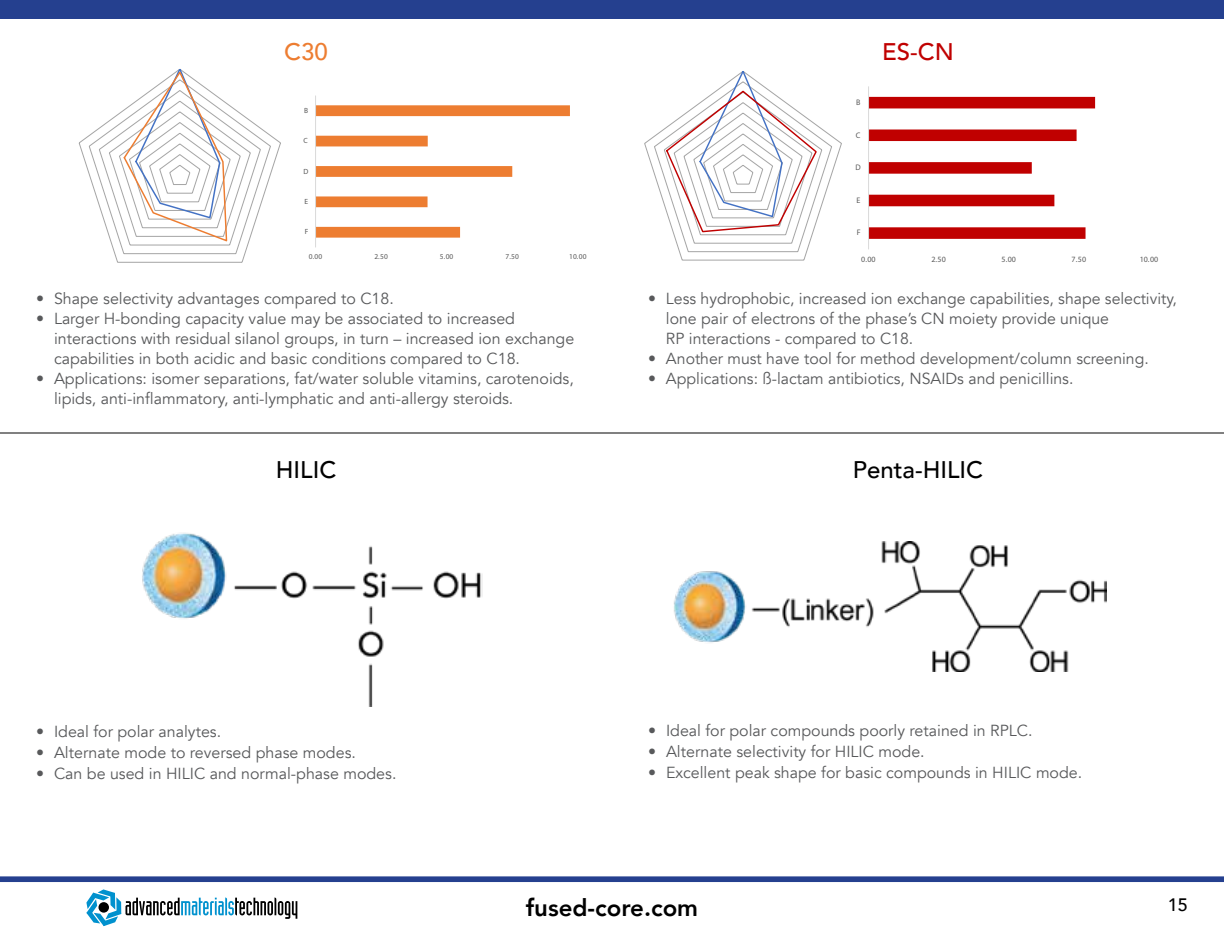
<style>
.page{position:relative;width:1224px;height:936px;background:#fff}
.page>*{position:absolute;margin:0;border:0;box-sizing:border-box;transform-origin:0 0}
.t1{font:500 24px "Avenir";color:#000}
.t2{font:800 24px "Avenir";color:#000}
.t3{font:500 24px "Avenir";color:#c00000}
.t4{font:500 24px "Avenir";color:#ed7d31}
.t5{font:500 18px "Avenir";color:#000}
.t6{font:16px/20px "Avenir";color:#58595b}
.t7{font:8px "Myriad Pro";letter-spacing:.005em;color:#595959}
.t8{font:7.6px "Myriad Pro";letter-spacing:.005em;color:#595959}
</style>
<div class="page">
<div style="left:0;top:0;width:1224px;height:19px;background:#25408f"></div>
<svg style="left:86px;top:889px;width:211px;height:37px"></svg>
<div style="left:99px;top:902px;width:10px;height:11px;background:#000;border-radius:50%"></div>
<svg style="left:0;top:876px;width:1224px;height:6px;background:#334c96"></svg>
<img style="left:142px;top:533px;width:340px;height:174px">
<hr style="left:0;top:432px;width:1224px;height:2px;background:#808080">
<svg style="left:644px;top:71px;width:198px;height:190px"></svg>
<svg style="left:79px;top:69px;width:202px;height:194px"></svg>
<svg style="left:316px;top:105px;width:254px;height:133px"></svg>
<hr style="left:315px;top:96px;width:1px;height:151px;background:#d9d9d9">
<svg style="left:869px;top:97px;width:226px;height:142px"></svg>
<hr style="left:868px;top:86px;width:1px;height:163px;background:#d9d9d9">
<img style="left:674px;top:542px;width:432px;height:130px">
<h1 class="t4" style="left:284px;top:31px;width:45px">C30</h1>
<h1 class="t3" style="left:882px;top:31px;width:73px">ES-CN</h1>
<p class="t7" style="left:856px;top:97px;width:6px">B</p>
<p class="t8" style="left:304px;top:106px;width:6px">B</p>
<p class="t8" style="left:304px;top:136px;width:6px">C</p>
<p class="t7" style="left:856px;top:130px;width:6px">C</p>
<p class="t8" style="left:303px;top:166px;width:6px">D</p>
<p class="t7" style="left:855px;top:163px;width:7px">D</p>
<p class="t8" style="left:304px;top:197px;width:5px">E</p>
<p class="t7" style="left:857px;top:195px;width:5px">E</p>
<p class="t8" style="left:305px;top:227px;width:5px">F</p>
<p class="t7" style="left:857px;top:228px;width:5px">F</p>
<p class="t8" style="left:309px;top:252px;width:15px">0.00</p>
<p class="t8" style="left:374px;top:252px;width:15px">2.50</p>
<p class="t8" style="left:440px;top:252px;width:15px">5.00</p>
<p class="t8" style="left:506px;top:252px;width:15px">7.50</p>
<p class="t8" style="left:569px;top:252px;width:19px">10.00</p>
<p class="t7" style="left:861px;top:254px;width:16px">0.00</p>
<p class="t7" style="left:931px;top:254px;width:16px">2.50</p>
<p class="t7" style="left:1002px;top:254px;width:16px">5.00</p>
<p class="t7" style="left:1072px;top:254px;width:16px">7.50</p>
<p class="t7" style="left:1140px;top:254px;width:20px">10.00</p>
<p class="t6" style="left:36px;top:289px;width:359px">• Shape selectivity advantages compared to C18.</p>
<p class="t6" style="left:54px;top:309px;width:522px;text-indent:-18px">• Larger H-bonding capacity value may be associated to increased interactions with residual silanol groups, in turn – increased ion exchange capabilities in both acidic and basic conditions compared to C18.</p>
<p class="t6" style="left:54px;top:369px;width:521px;text-indent:-18px">• Applications: isomer separations, fat/water soluble vitamins, carotenoids, lipids, anti-inflammatory, anti-lymphatic and anti-allergy steroids.</p>
<p class="t6" style="left:666px;top:289px;width:513px;text-indent:-18px">• Less hydrophobic, increased ion exchange capabilities, shape selectivity, lone pair of electrons of the phase’s CN moiety provide unique<br>RP interactions - compared to C18.</p>
<p class="t6" style="left:648px;top:349px;width:502px">• Another must have tool for method development/column screening.</p>
<p class="t6" style="left:648px;top:369px;width:427px">• Applications: ß-lactam antibiotics, NSAIDs and penicillins.</p>
<h1 class="t1" style="left:276px;top:448px;width:62px">HILIC</h1>
<h1 class="t1" style="left:853px;top:448px;width:132px">Penta-HILIC</h1>
<p class="t6" style="left:36px;top:722px;width:187px">• Ideal for polar analytes.</p>
<p class="t6" style="left:36px;top:743px;width:321px">• Alternate mode to reversed phase modes.</p>
<p class="t6" style="left:36px;top:764px;width:362px">• Can be used in HILIC and normal-phase modes.</p>
<p class="t6" style="left:648px;top:721px;width:386px">• Ideal for polar compounds poorly retained in RPLC.</p>
<p class="t6" style="left:648px;top:742px;width:278px">• Alternate selectivity for HILIC mode.</p>
<p class="t6" style="left:648px;top:763px;width:436px">• Excellent peak shape for basic compounds in HILIC mode.</p>
<h1 class="t2" style="left:526px;top:889px;width:174px">fused-core.com</h1>
<p class="t5" style="left:1168px;top:889px;width:22px">15</p>
</div>
